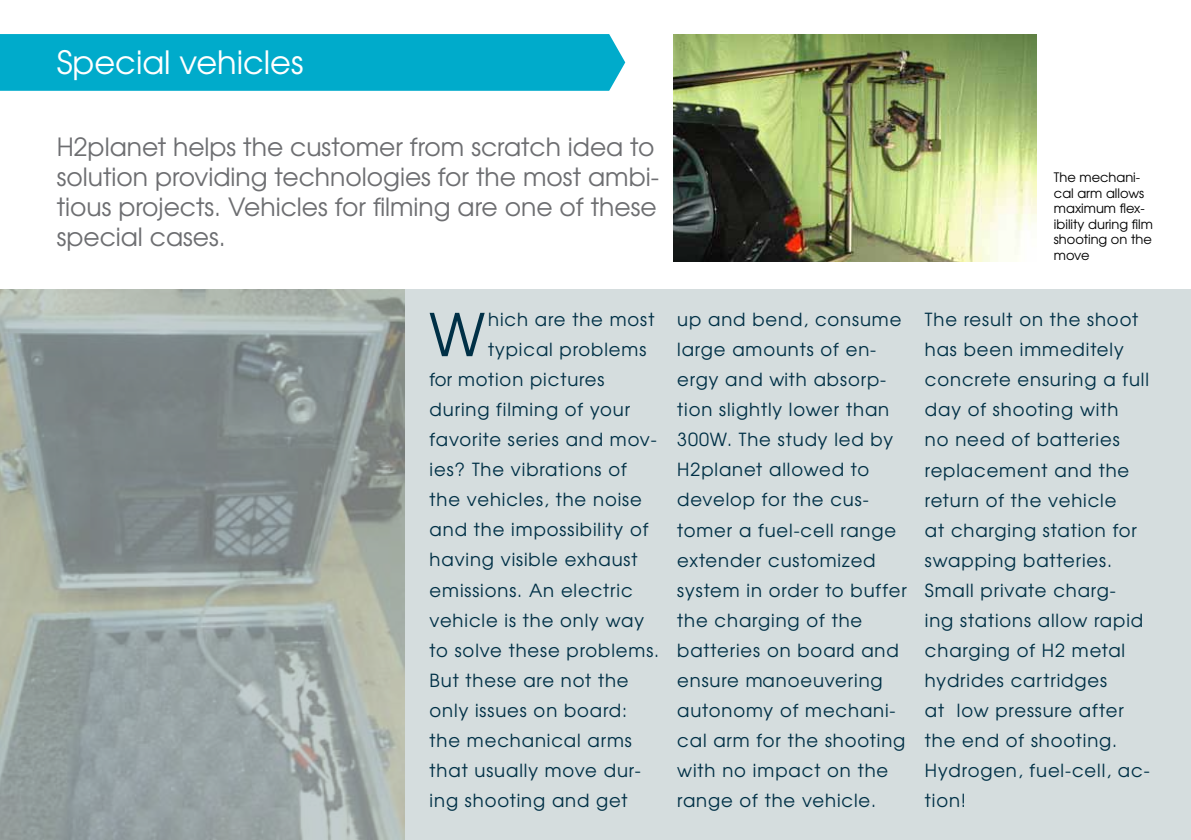
<style>
.page{position:relative;width:1191px;height:840px;background:#fff}
.page>*{position:absolute;margin:0;border:0;box-sizing:border-box;transform-origin:0 0}
.t1{font:58.6px "Te X Gyre Adventor";color:#003046}
.t2{font:32px "Te X Gyre Adventor";color:#fff}
.t3{font:25px/30px "Te X Gyre Adventor";color:#6d6e71}
.t4{font:18px/30px "Te X Gyre Adventor";letter-spacing:.05em;color:#003046}
.t5{font:13px/15.6px "Te X Gyre Adventor";color:#000}
</style>
<div class="page">
<div style="left:0;top:289px;width:1191px;height:550px;background:#d5ddde"></div>
<img style="left:674px;top:34px;width:363px;height:227px">
<img style="left:0;top:289px;width:404px;height:550px">
<div style="left:0;top:34px;width:625px;height:57px;background:#00abcb"></div>
<h2 class="t2" style="left:57px;top:37px;width:248px">Special vehicles</h2>
<h3 class="t3" style="left:57px;top:130px;width:604px">H2planet helps the customer from scratch idea to solution providing technologies for the most ambi&shy;tious projects. Vehicles for filming are one of these special cases.</h3>
<p class="t5" style="left:1054px;top:168px;width:100px">The mechani&shy;cal arm allows maximum flex&shy;ibility during film shooting on the move</p>
<h1 class="t1" style="left:429px;top:288px;width:58px">W</h1>
<p class="t4" style="left:488px;top:303px;width:168px">hich are the most</p>
<p class="t4" style="left:488px;top:333px;width:160px">typical problems</p>
<p class="t4" style="left:429px;top:363px;width:176px">for motion pictures</p>
<p class="t4" style="left:429px;top:393px;width:202px">during filming of your</p>
<p class="t4" style="left:429px;top:423px;width:229px">favorite series and mov-</p>
<p class="t4" style="left:429px;top:453px;width:199px">ies? The vibrations of</p>
<p class="t4" style="left:429px;top:483px;width:214px">the vehicles, the noise</p>
<p class="t4" style="left:429px;top:513px;width:220px">and the impossibility of</p>
<p class="t4" style="left:429px;top:543px;width:210px">having visible exhaust</p>
<p class="t4" style="left:429px;top:573px;width:205px">emissions. An electric</p>
<p class="t4" style="left:429px;top:603px;width:216px">vehicle is the only way</p>
<p class="t4" style="left:429px;top:633px;width:231px">to solve these problems.</p>
<p class="t4" style="left:429px;top:663px;width:200px">But these are not the</p>
<p class="t4" style="left:429px;top:693px;width:199px">only issues on board:</p>
<p class="t4" style="left:429px;top:723px;width:204px">the mechanical arms</p>
<p class="t4" style="left:429px;top:753px;width:213px">that usually move dur-</p>
<p class="t4" style="left:429px;top:783px;width:199px">ing shooting and get</p>
<p class="t4" style="left:677px;top:303px;width:231px">up and bend, consume large amounts of en&shy;ergy and with absorp&shy;tion slightly lower than<br>300W. The study led by<br>H2planet allowed to develop for the cus&shy;tomer a fuel-cell range extender customized system in order to buffer the charging of the batteries on board and ensure manoeuvering autonomy of mechani&shy;cal arm for the shooting with no impact on the range of the vehicle.</p>
<p class="t4" style="left:925px;top:303px;width:226px">The result on the shoot has been immeditely concrete ensuring a full day of shooting with<br>no need of batteries replacement and the return of the vehicle<br>at charging station for swapping batteries.<br>Small private charg-<br>ing stations allow rapid charging of H2 metal hydrides cartridges<br>at low pressure after the end of shooting.<br>Hydrogen, fuel-cell, ac&shy;tion!</p>
</div>
